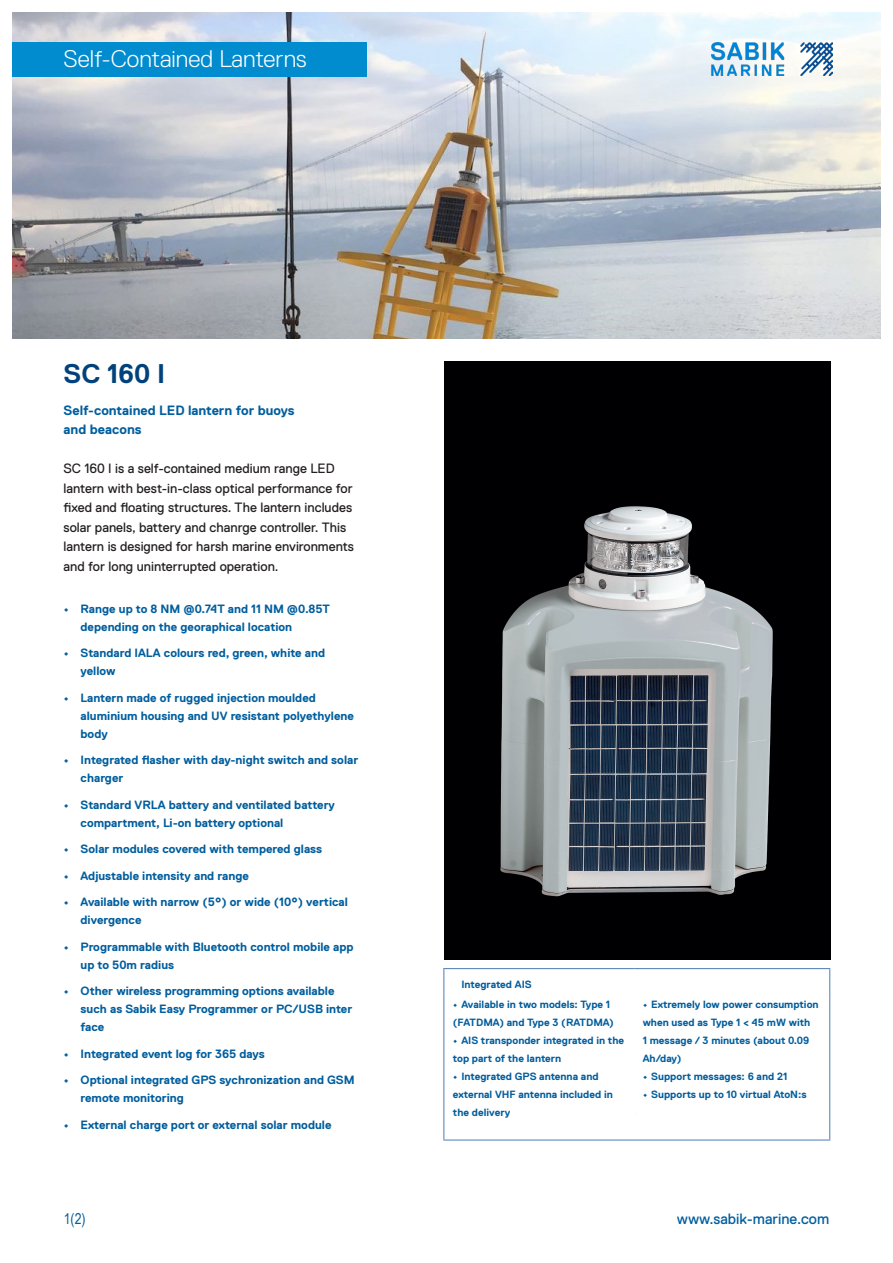
<style>
.page{position:relative;width:893px;height:1263px;background:#fff}
.page>*{position:absolute;margin:0;border:0;box-sizing:border-box;transform-origin:0 0}
.Tuotenimi{font:700 27px "Replica Std";color:#01427c}
.Tuoteryhmä{font:300 24px "Replica Std";color:#fff}
.t1{font:15px "Replica Std";color:#005e9e}
.t2{font:15px "Arial Narrow";color:#005e9e}
.Leipis{font:13.5px/19.5px "Replica Std";color:#231f20}
.Leipis_vahvennettu{font:700 13.5px "Replica Std";color:#005e9e}
.t3{font:700 12px/18px "Replica Std";color:#005e9e}
._017_Taulukon_otsikk{font:700 10.5px/18px "Replica Std";color:#005e9e}
</style>
<div class="page">
<img style="left:13px;top:13px;width:867px;height:325px">
<img style="left:444px;top:361px;width:386px;height:599px">
<div style="left:0;top:42px;width:366px;height:35px;background:#008ccf"></div>
<hr style="left:443px;top:968px;width:191px;height:1px;background:#5e8bbd">
<svg style="left:443px;top:969px;width:1px;height:25px"></svg>
<hr style="left:634px;top:968px;width:196px;height:1px;background:#5e8bbd">
<svg style="left:829px;top:969px;width:1px;height:25px"></svg>
<hr style="left:443px;top:994px;width:1px;height:145px;background:#5e8bbd">
<hr style="left:829px;top:994px;width:1px;height:145px;background:#5e8bbd">
<hr style="left:443px;top:1139px;width:191px;height:1px;background:#5e8bbd">
<hr style="left:634px;top:1139px;width:196px;height:1px;background:#5e8bbd">
<img style="left:711px;top:43px;width:122px;height:33px">
<p class="Tuoteryhmä" style="left:64px;top:45px;width:245px">Self-Contained Lanterns</p>
<p class="Tuotenimi" style="left:64px;top:358px;width:103px">SC 160 I</p>
<p class="Leipis_vahvennettu" style="left:64px;top:403px;width:233px">Self-contained LED lantern for buoys</p>
<p class="Leipis_vahvennettu" style="left:64px;top:422px;width:80px">and beacons</p>
<p class="Leipis" style="left:64px;top:459px;width:292px">SC 160 I is a self-contained medium range LED lantern with best-in-class optical performance for fixed and floating structures. The lantern includes solar panels, battery and chanrge controller. This lantern is designed for harsh marine environments and for long uninterrupted operation.</p>
<p class="t3" style="left:81px;top:599px;width:251px;text-indent:-17px">• Range up to 8 NM @0.74T and 11 NM @0.85T depending on the georaphical location</p>
<p class="t3" style="left:81px;top:644px;width:246px;text-indent:-17px">• Standard IALA colours red, green, white and yellow</p>
<p class="t3" style="left:81px;top:688px;width:275px;text-indent:-17px">• Lantern made of rugged injection moulded aluminium housing and UV resistant polyethylene body</p>
<p class="t3" style="left:81px;top:751px;width:279px;text-indent:-17px">• Integrated flasher with day-night switch and solar charger</p>
<p class="t3" style="left:81px;top:795px;width:256px;text-indent:-17px">• Standard VRLA battery and ventilated battery compartment, Li-on battery optional</p>
<p class="t3" style="left:64px;top:840px;width:260px">• Solar modules covered with tempered glass</p>
<p class="t3" style="left:64px;top:866px;width:187px">• Adjustable intensity and range</p>
<p class="t3" style="left:81px;top:893px;width:269px;text-indent:-17px">• Available with narrow (5°) or wide (10°) vertical divergence</p>
<p class="t3" style="left:81px;top:937px;width:275px;text-indent:-17px">• Programmable with Bluetooth control mobile app up to 50m radius</p>
<p class="t3" style="left:81px;top:982px;width:273px;text-indent:-17px">• Other wireless programming options available such as Sabik Easy Programmer or PC/USB inter face</p>
<p class="t3" style="left:64px;top:1044px;width:203px">• Integrated event log for 365 days</p>
<p class="t3" style="left:81px;top:1071px;width:276px;text-indent:-17px">• Optional integrated GPS sychronization and GSM remote monitoring</p>
<p class="t3" style="left:64px;top:1115px;width:269px">• External charge port or external solar module</p>
<p class="_017_Taulukon_otsikk" style="left:461px;top:975px;width:72px">Integrated AIS</p>
<p class="_017_Taulukon_otsikk" style="left:453px;top:995px;width:163px">• Available in two models: Type 1 (FATDMA) and Type 3 (RATDMA)</p>
<p class="_017_Taulukon_otsikk" style="left:453px;top:1031px;width:173px">• AIS transponder integrated in the top part of the lantern</p>
<p class="_017_Taulukon_otsikk" style="left:453px;top:1067px;width:161px">• Integrated GPS antenna and external VHF antenna included in the delivery</p>
<p class="_017_Taulukon_otsikk" style="left:643px;top:995px;width:177px">• Extremely low power consumption when used as Type 1 &lt; 45 mW with<br>1 message / 3 minutes (about 0.09<br>Ah/day)</p>
<p class="_017_Taulukon_otsikk" style="left:643px;top:1067px;width:146px">• Support messages: 6 and 21</p>
<p class="_017_Taulukon_otsikk" style="left:643px;top:1085px;width:166px">• Supports up to 10 virtual AtoN:s</p>
<p class="t2" style="left:64px;top:1208px;width:23px">1(2)</p>
<p class="t1" style="left:677px;top:1210px;width:154px">www.sabik-marine.com</p>
</div>
